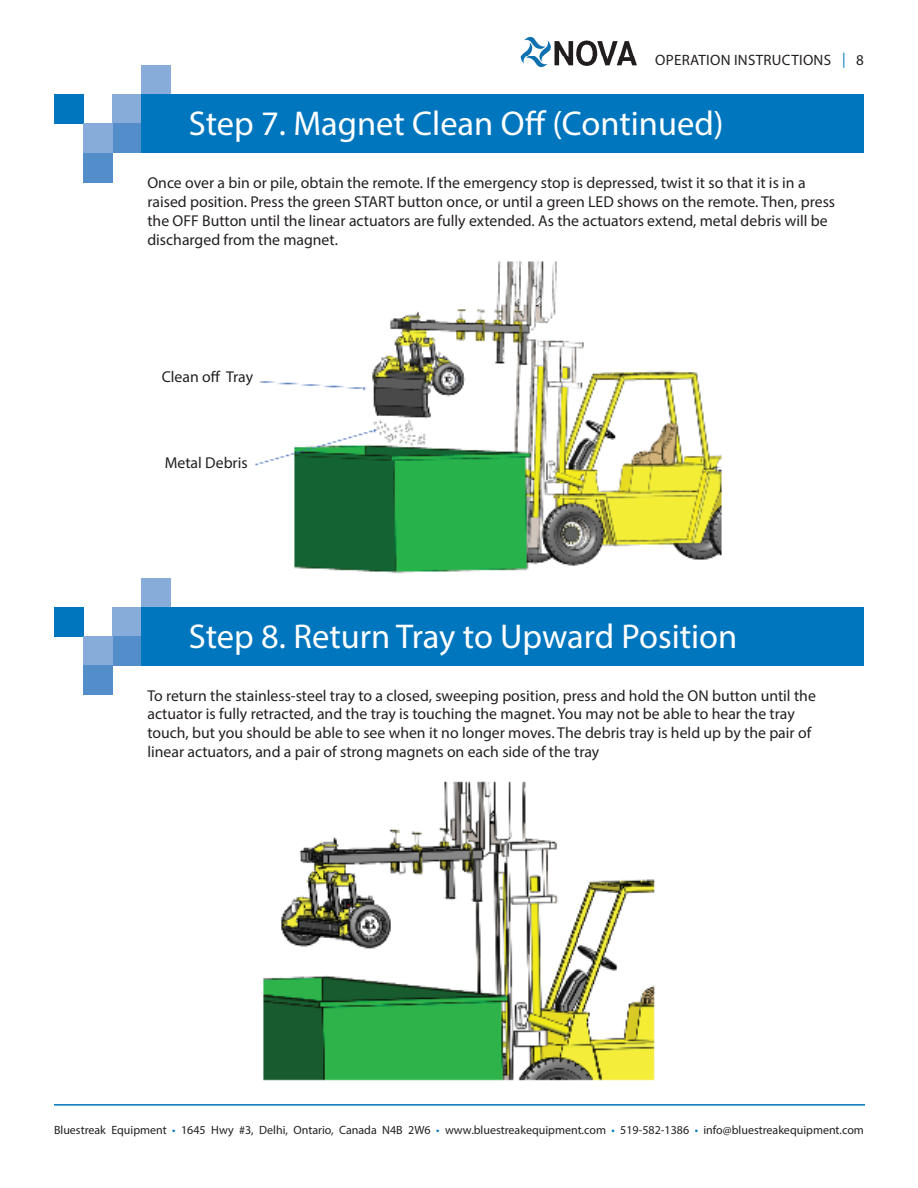
<style>
.page{position:relative;width:918px;height:1188px;background:#fff}
.page>*{position:absolute;margin:0;border:0;box-sizing:border-box;transform-origin:0 0}
.t1{font:34.5px "Myriad Pro";color:#fff}
.t2{font:15.75px/18.9px "Myriad Pro";color:#231f20}
.t3{font:15px "Myriad Pro";letter-spacing:.02em;color:#231f20}
.t4{font:12px "Myriad Pro";color:#231f20}
.s1{color:#0076be}
</style>
<div class="page">
<hr style="left:54px;top:1104px;width:811px;height:2px;background:#0076be">
<img style="left:520px;top:36px;width:117px;height:32px">
<div style="left:54px;top:95px;width:29px;height:29px;background:#0076be"></div>
<div style="left:112px;top:95px;width:30px;height:29px;background:#88acd9"></div>
<div style="left:112px;top:124px;width:30px;height:29px;background:#538dca"></div>
<div style="left:83px;top:124px;width:29px;height:29px;background:#88acd9"></div>
<div style="left:83px;top:153px;width:29px;height:29px;background:#538dca"></div>
<div style="left:142px;top:65px;width:29px;height:30px;background:#88acd9"></div>
<div style="left:142px;top:95px;width:722px;height:58px;background:#0076be"></div>
<div style="left:54px;top:607px;width:29px;height:29px;background:#0076be"></div>
<div style="left:112px;top:607px;width:30px;height:29px;background:#88acd9"></div>
<div style="left:112px;top:636px;width:30px;height:30px;background:#538dca"></div>
<div style="left:83px;top:636px;width:29px;height:30px;background:#88acd9"></div>
<div style="left:83px;top:666px;width:29px;height:29px;background:#538dca"></div>
<div style="left:142px;top:578px;width:29px;height:29px;background:#88acd9"></div>
<div style="left:142px;top:607px;width:722px;height:59px;background:#0076be"></div>
<img style="left:255px;top:261px;width:467px;height:313px">
<img style="left:263px;top:781px;width:392px;height:300px">
<p class="t3" style="left:655px;top:51px;width:210px">OPERATION INSTRUCTIONS <span class="s1">|</span> 8</p>
<h1 class="t1" style="left:189px;top:102px;width:536px">Step 7. Magnet Clean Off (Continued)</h1>
<p class="t2" style="left:147px;top:173px;width:689px">Once over a bin or pile, obtain the remote. If the emergency stop is depressed, twist it so that it is in a raised position. Press the green START button once, or until a green LED shows on the remote. Then, press the OFF Button until the linear actuators are fully extended. As the actuators extend, metal debris will be discharged from the magnet.</p>
<p class="t2" style="left:162px;top:367px;width:93px">Clean off Tray</p>
<p class="t2" style="left:165px;top:453px;width:85px">Metal Debris</p>
<h1 class="t1" style="left:189px;top:615px;width:550px">Step 8. Return Tray to Upward Position</h1>
<p class="t2" style="left:147px;top:686px;width:670px">To return the stainless-steel tray to a closed, sweeping position, press and hold the ON button until the actuator is fully retracted, and the tray is touching the magnet. You may not be able to hear the tray touch, but you should be able to see when it no longer moves. The debris tray is held up by the pair of linear actuators, and a pair of strong magnets on each side of the tray</p>
<p class="t4" style="left:54px;top:1123px;width:811px">Bluestreak Equipment <span class="s1">•</span> 1645 Hwy #3, Delhi, Ontario, Canada N4B 2W6 <span class="s1">•</span> www.bluestreakequipment.com <span class="s1">•</span> 519-582-1386 <span class="s1">•</span> info@bluestreakequipment.com</p>
</div>
